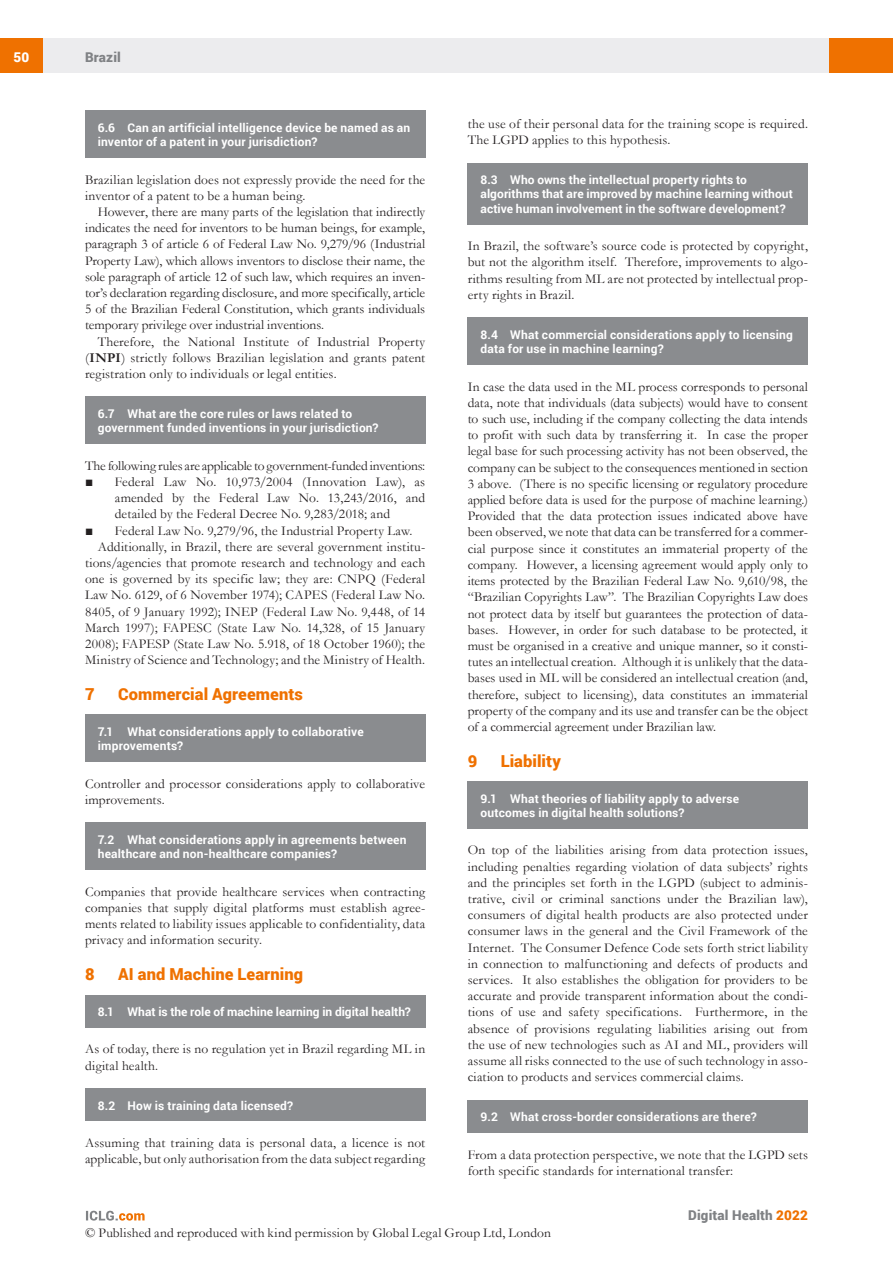
<style>
.page{position:relative;width:893px;height:1263px;background:#fff}
.page>*{position:absolute;margin:0;border:0;box-sizing:border-box;transform-origin:0 0}
.MS_Heading{font:900 16.5px "Roboto";letter-spacing:.005em;color:#ef7100}
.MS_Body_Text_-_First{font:13.5px/16.2px "Garamond";letter-spacing:.01em;color:#231f20}
.MS_Body_Text_-_Secon{font:13.5px/16.2px "Garamond";letter-spacing:.005em;color:#231f20;text-align:justify}
.MS_-_Bullets_1{font:13.5px/16.2px "Garamond";letter-spacing:.01em;color:#231f20;text-align:justify}
.MS_Body_Text_-_First-2{font:13.5px "Garamond";letter-spacing:-.02em;color:#231f20}
.t1{font:900 13.5px "Roboto";letter-spacing:.01em;color:#808285}
.t2{font:900 13.5px "Roboto";color:#fff}
.MS_-_Question{font:700 12px/14.4px "Roboto";letter-spacing:.015em;color:#fff}
.MS_-_Question_follow{font:700 12px/14.4px "Roboto";letter-spacing:.015em;color:#fff}
.s1{font-weight:700}
.s2{color:#ef7100}
</style>
<div class="page">
<div style="left:43px;top:38px;width:786px;height:34px;background:#ececee"></div>
<div style="left:0;top:38px;width:43px;height:34px;background:#ef7100"></div>
<div style="left:829px;top:38px;width:64px;height:34px;background:#ef7100"></div>
<svg style="left:86px;top:1211px;width:59px;height:9px"></svg>
<div style="left:468px;top:163px;width:340px;height:62px;background:#8a8c8f"></div>
<div style="left:468px;top:318px;width:340px;height:47px;background:#8a8c8f"></div>
<div style="left:468px;top:781px;width:340px;height:48px;background:#8a8c8f"></div>
<div style="left:468px;top:1100px;width:340px;height:33px;background:#8a8c8f"></div>
<div style="left:85px;top:111px;width:340px;height:47px;background:#8a8c8f"></div>
<div style="left:85px;top:397px;width:340px;height:47px;background:#8a8c8f"></div>
<div style="left:85px;top:715px;width:340px;height:47px;background:#8a8c8f"></div>
<div style="left:85px;top:823px;width:340px;height:47px;background:#8a8c8f"></div>
<div style="left:85px;top:995px;width:340px;height:33px;background:#8a8c8f"></div>
<div style="left:85px;top:1088px;width:340px;height:33px;background:#8a8c8f"></div>
<p class="t2" style="left:13px;top:48px;width:17px">50</p>
<p class="t1" style="left:85px;top:48px;width:37px">Brazil</p>
<p class="MS_-_Question" style="left:98px;top:120px;width:314px">6.6 Can an artificial intelligence device be named as an inventor of a patent in your jurisdiction?</p>
<p class="MS_Body_Text_-_First" style="left:85px;top:171px;width:342px">Brazilian legislation does not expressly provide the need for the inventor of a patent to be a human being.</p>
<p class="MS_Body_Text_-_Secon" style="left:85px;top:203px;width:342px;text-indent:13px">However, there are many parts of the legislation that indirectly indicates the need for inventors to be human beings, for example, paragraph 3 of article 6 of Federal Law No. 9,279/96 (Industrial Property Law), which allows inventors to disclose their name, the sole paragraph of article 12 of such law, which requires an inven&shy;tor’s declaration regarding disclosure, and more specifically, article 5 of the Brazilian Federal Constitution, which grants individuals temporary privilege over industrial inventions.</p>
<p class="MS_Body_Text_-_Secon" style="left:85px;top:333px;width:342px;text-indent:13px">Therefore, the National Institute of Industrial Property (<span class="s1">INPI</span>) strictly follows Brazilian legislation and grants patent registration only to individuals or legal entities.</p>
<p class="MS_-_Question" style="left:98px;top:406px;width:282px">6.7 What are the core rules or laws related to government funded inventions in your jurisdiction?</p>
<p class="MS_Body_Text_-_First-2" style="left:85px;top:456px;width:342px">The following rules are applicable to government-funded inventions:</p>
<p class="MS_-_Bullets_1" style="left:115px;top:473px;width:312px;text-indent:-30px"><span class="s1">■</span> Federal Law No. 10,973/2004 (Innovation Law), as amended by the Federal Law No. 13,243/2016, and detailed by the Federal Decree No. 9,283/2018; and</p>
<p class="MS_-_Bullets_1" style="left:85px;top:522px;width:329px"><span class="s1">■</span> Federal Law No. 9,279/96, the Industrial Property Law.</p>
<p class="MS_Body_Text_-_Secon" style="left:85px;top:538px;width:342px;text-indent:13px">Additionally, in Brazil, there are several government institu&shy;tions/agencies that promote research and technology and each one is governed by its specific law; they are: CNPQ (Federal Law No. 6129, of 6 November 1974); CAPES (Federal Law No.<br>8405, of 9 January 1992); INEP (Federal Law No. 9,448, of 14<br>March 1997); FAPESC (State Law No. 14,328, of 15 January 2008); FAPESP (State Law No. 5.918, of 18 October 1960); the Ministry of Science and Technology; and the Ministry of Health.</p>
<p class="MS_Heading" style="left:85px;top:683px;width:11px">7</p>
<p class="MS_Heading" style="left:118px;top:683px;width:186px">Commercial Agreements</p>
<p class="MS_-_Question_follow" style="left:98px;top:724px;width:267px">7.1 What considerations apply to collaborative improvements?</p>
<p class="MS_Body_Text_-_First" style="left:85px;top:775px;width:342px">Controller and processor considerations apply to collaborative improvements.</p>
<p class="MS_-_Question" style="left:98px;top:832px;width:310px">7.2 What considerations apply in agreements between healthcare and non-healthcare companies?</p>
<p class="MS_Body_Text_-_First" style="left:85px;top:883px;width:342px;text-align:justify">Companies that provide healthcare services when contracting companies that supply digital platforms must establish agree&shy;ments related to liability issues applicable to confidentiality, data privacy and information security.</p>
<p class="MS_Heading" style="left:85px;top:963px;width:11px">8</p>
<p class="MS_Heading" style="left:118px;top:963px;width:187px">AI and Machine Learning</p>
<p class="MS_-_Question_follow" style="left:98px;top:1004px;width:315px">8.1 What is the role of machine learning in digital health?</p>
<p class="MS_Body_Text_-_First" style="left:85px;top:1041px;width:342px">As of today, there is no regulation yet in Brazil regarding ML in digital health.</p>
<p class="MS_-_Question" style="left:98px;top:1097px;width:197px">8.2 How is training data licensed?</p>
<p class="MS_Body_Text_-_First" style="left:85px;top:1134px;width:342px">Assuming that training data is personal data, a licence is not applicable, but only authorisation from the data subject regarding</p>
<p class="MS_Body_Text_-_First" style="left:468px;top:115px;width:342px">the use of their personal data for the training scope is required.<br>The LGPD applies to this hypothesis.</p>
<p class="MS_-_Question" style="left:480px;top:172px;width:314px">8.3 Who owns the intellectual property rights to algorithms that are improved by machine learning without active human involvement in the software development?</p>
<p class="MS_Body_Text_-_First" style="left:468px;top:238px;width:342px;text-align:justify">In Brazil, the software’s source code is protected by copyright, but not the algorithm itself. Therefore, improvements to algo&shy;rithms resulting from ML are not protected by intellectual prop&shy;erty rights in Brazil.</p>
<p class="MS_-_Question" style="left:480px;top:327px;width:314px">8.4 What commercial considerations apply to licensing data for use in machine learning?</p>
<p class="MS_Body_Text_-_First" style="left:468px;top:378px;width:342px;text-align:justify">In case the data used in the ML process corresponds to personal data, note that individuals (data subjects) would have to consent to such use, including if the company collecting the data intends to profit with such data by transferring it. In case the proper legal base for such processing activity has not been observed, the company can be subject to the consequences mentioned in section 3 above. (There is no specific licensing or regulatory procedure applied before data is used for the purpose of machine learning.)<br>Provided that the data protection issues indicated above have been observed, we note that data can be transferred for a commer&shy;cial purpose since it constitutes an immaterial property of the company. However, a licensing agreement would apply only to items protected by the Brazilian Federal Law No. 9,610/98, the “Brazilian Copyrights Law”. The Brazilian Copyrights Law does not protect data by itself but guarantees the protection of data&shy;bases. However, in order for such database to be protected, it must be organised in a creative and unique manner, so it consti&shy;tutes an intellectual creation. Although it is unlikely that the data&shy;bases used in ML will be considered an intellectual creation (and, therefore, subject to licensing), data constitutes an immaterial property of the company and its use and transfer can be the object of a commercial agreement under Brazilian law.</p>
<p class="MS_Heading" style="left:468px;top:749px;width:11px">9</p>
<p class="MS_Heading" style="left:501px;top:749px;width:62px">Liability</p>
<p class="MS_-_Question_follow" style="left:480px;top:791px;width:260px">9.1 What theories of liability apply to adverse outcomes in digital health solutions?</p>
<p class="MS_Body_Text_-_First" style="left:468px;top:842px;width:342px;text-align:justify">On top of the liabilities arising from data protection issues, including penalties regarding violation of data subjects’ rights and the principles set forth in the LGPD (subject to adminis&shy;trative, civil or criminal sanctions under the Brazilian law), consumers of digital health products are also protected under consumer laws in the general and the Civil Framework of the Internet. The Consumer Defence Code sets forth strict liability in connection to malfunctioning and defects of products and services. It also establishes the obligation for providers to be accurate and provide transparent information about the condi&shy;tions of use and safety specifications. Furthermore, in the absence of provisions regulating liabilities arising out from the use of new technologies such as AI and ML, providers will assume all risks connected to the use of such technology in asso&shy;ciation to products and services commercial claims.</p>
<p class="MS_-_Question" style="left:480px;top:1109px;width:278px">9.2 What cross-border considerations are there?</p>
<p class="MS_Body_Text_-_First" style="left:468px;top:1146px;width:342px">From a data protection perspective, we note that the LGPD sets forth specific standards for international transfer:</p>
<p class="t1" style="left:688px;top:1206px;width:121px">Digital Health <span class="s2">2022</span></p>
<p class="MS_Body_Text_-_First" style="left:85px;top:1225px;width:467px">© Published and reproduced with kind permission by Global Legal Group Ltd, London</p>
</div>
